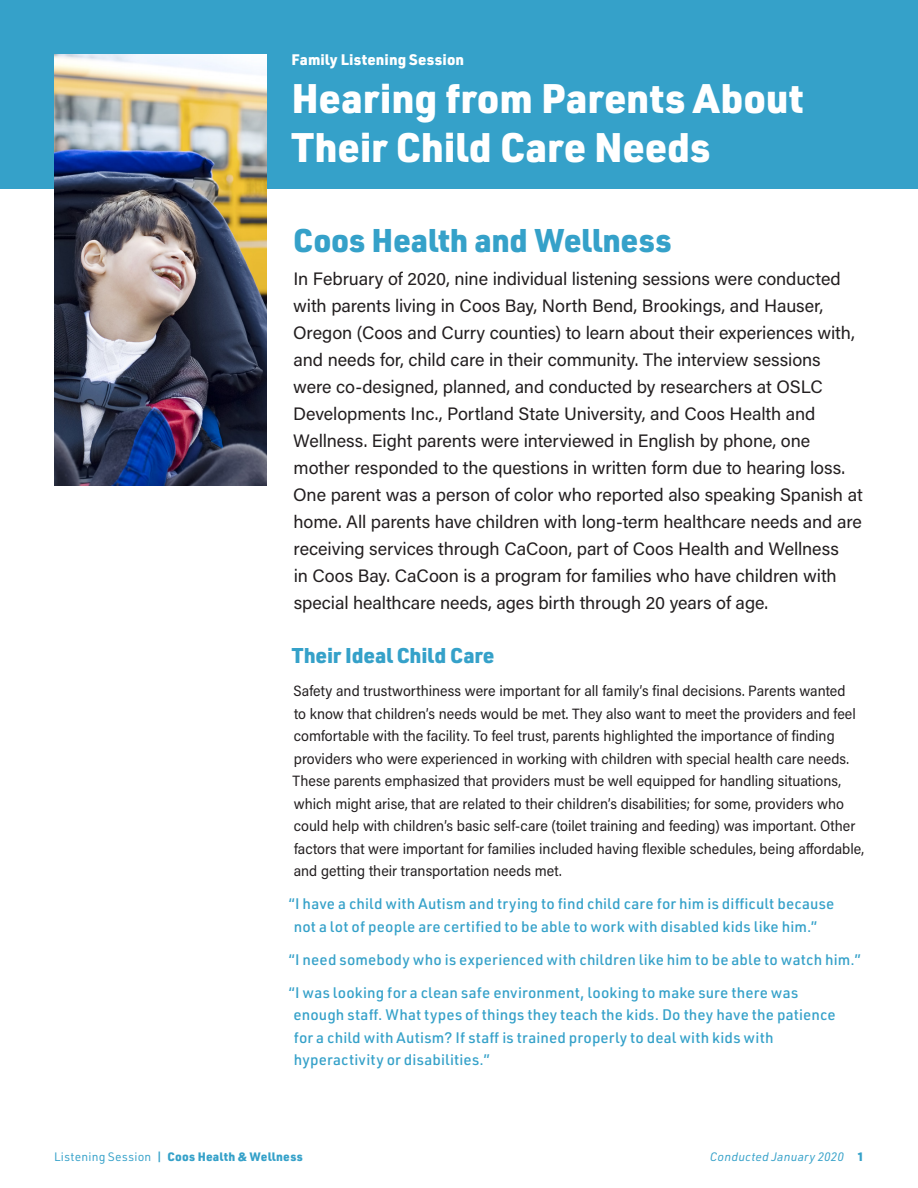
<style>
.page{position:relative;width:918px;height:1188px;background:#fff}
.page>*{position:absolute;margin:0;border:0;box-sizing:border-box;transform-origin:0 0}
.t1{font:900 40.5px/48.6px "URWDIN";color:#fff}
.t2{font:900 32.25px "URWDIN";color:#35a1c9}
.intro{font:900 21px "URWDIN";letter-spacing:-.01em;color:#35a1c9}
.intro-2{font:18px/27px "Acumin Pro";letter-spacing:-.005em;color:#231f20}
.copy{font:15px/22.5px "Acumin Pro Semi Cond";color:#231f20}
.quote_a{font:500 15px/22.5px "URWDIN";letter-spacing:.015em;color:#35a1c9}
.subhead{font:900 15px "URWDIN";letter-spacing:.01em;color:#fff}
.t3{font:900 12px "URWDIN";letter-spacing:.025em;color:#35a1c9}
.t4{font:italic 12px "URWDIN";letter-spacing:.02em;color:#35a1c9}
.s1{font-weight:400}
.s2{font-weight:600}
.s3{font-weight:900;font-style:normal}
</style>
<div class="page">
<div style="left:0;top:0;width:918px;height:189px;background:#35a1c9"></div>
<img style="left:54px;top:54px;width:212px;height:432px">
<p class="subhead" style="left:292px;top:49px;width:174px">Family Listening Session</p>
<p class="t1" style="left:292px;top:73px;width:513px">Hearing from Parents About<br>Their Child Care Needs</p>
<p class="t2" style="left:293px;top:218px;width:380px">Coos Health and Wellness</p>
<p class="intro-2" style="left:293px;top:264px;width:571px">In February of 2020, nine individual listening sessions were conducted with parents living in Coos Bay, North Bend, Brookings, and Hauser, Oregon (Coos and Curry counties) to learn about their experiences with, and needs for, child care in their community. The interview sessions were co-designed, planned, and conducted by researchers at OSLC Developments Inc., Portland State University, and Coos Health and Wellness. Eight parents were interviewed in English by phone, one mother responded to the questions in written form due to hearing loss.<br>One parent was a person of color who reported also speaking Spanish at home. All parents have children with long-term healthcare needs and are receiving services through CaCoon, part of Coos Health and Wellness<br>in Coos Bay. CaCoon is a program for families who have children with special healthcare needs, ages birth through 20 years of age.</p>
<p class="intro" style="left:292px;top:641px;width:204px">Their Ideal Child Care</p>
<p class="copy" style="left:293px;top:679px;width:573px">Safety and trustworthiness were important for all family’s final decisions. Parents wanted<br>to know that children’s needs would be met. They also want to meet the providers and feel comfortable with the facility. To feel trust, parents highlighted the importance of finding providers who were experienced in working with children with special health care needs.<br>These parents emphasized that providers must be well equipped for handling situations, which might arise, that are related to their children’s disabilities; for some, providers who could help with children’s basic self-care (toilet training and feeding) was important. Other factors that were important for families included having flexible schedules, being affordable, and getting their transportation needs met.</p>
<p class="quote_a" style="left:294px;top:892px;width:542px;text-indent:-5px">“I have a child with Autism and trying to find child care for him is difficult because not a lot of people are certified to be able to work with disabled kids like him.”</p>
<p class="quote_a" style="left:289px;top:948px;width:573px">“I need somebody who is experienced with children like him to be able to watch him.”</p>
<p class="quote_a" style="left:294px;top:981px;width:544px;text-indent:-5px">“I was looking for a clean safe environment, looking to make sure there was enough staff. What types of things they teach the kids. Do they have the patience for a child with Autism? If staff is trained properly to deal with kids with hyperactivity or disabilities.”</p>
<p class="t3" style="left:54px;top:1148px;width:250px"><span class="s1">Listening Session</span> <span class="s2">|</span> Coos Health &amp; Wellness</p>
<p class="t4" style="left:710px;top:1149px;width:156px">Conducted January 2020 <span class="s3">1</span></p>
</div>
